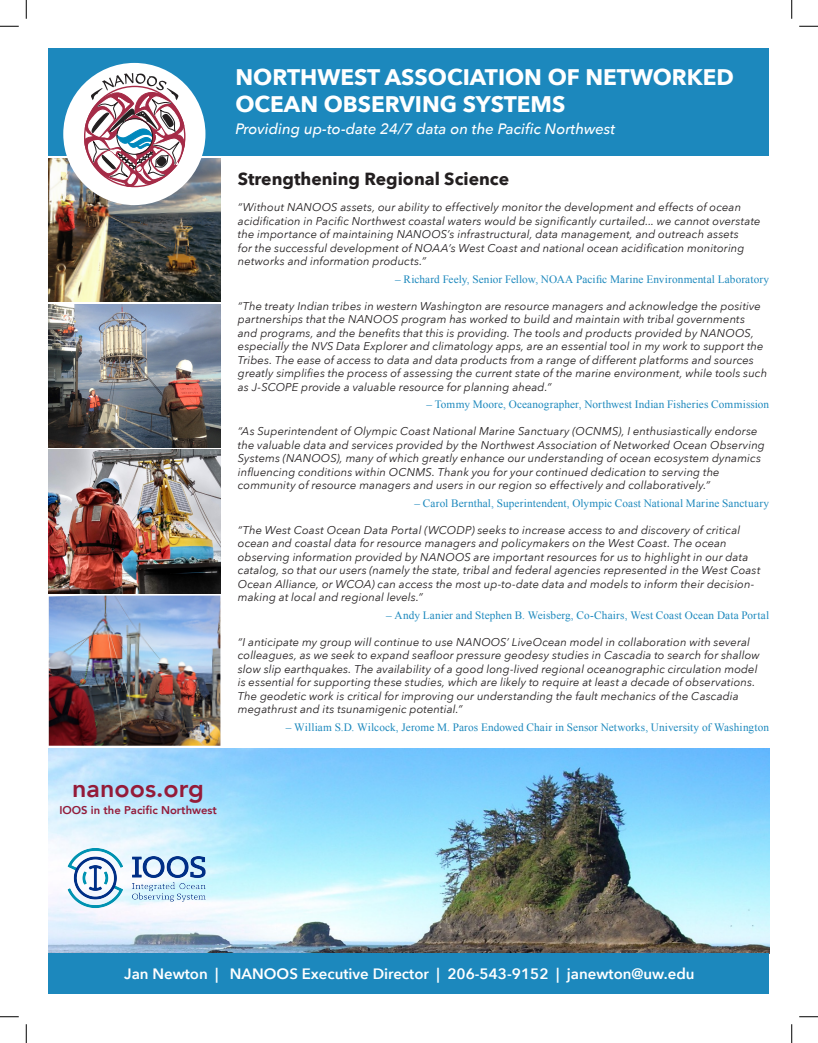
<style>
.page{position:relative;width:818px;height:1043px;background:#fff}
.page>*{position:absolute;margin:0;border:0;box-sizing:border-box;transform-origin:0 0}
.t1{font:800 25px "Avenir";color:#941b39}
.t2{font:700 22.5px "Avenir Next";color:#fff}
.t3{font:700 17.5px "Avenir Next";color:#231f20}
.t4{font:600 15px "Avenir Next";color:#fff}
.t5{font:italic 500 15px "Avenir Next";color:#fff}
.t6{font:italic 11.25px/13.5px "Avenir Next";letter-spacing:.01em;color:#231f20}
.t7{font:11.25px "Times New Roman";letter-spacing:.01em;color:#1c88bd}
.t8{font:800 11.25px "Avenir";color:#941b39}
</style>
<div class="page">
<img style="left:49px;top:748px;width:720px;height:205px">
<img style="left:60px;top:840px;width:154px;height:76px">
<img style="left:49px;top:159px;width:171px;height:143px">
<img style="left:49px;top:304px;width:171px;height:143px">
<img style="left:49px;top:595px;width:171px;height:150px">
<img style="left:49px;top:450px;width:171px;height:143px">
<div style="left:49px;top:953px;width:720px;height:41px;background:#1c88bd"></div>
<div style="left:49px;top:49px;width:720px;height:107px;background:#1c88bd"></div>
<div style="left:63px;top:63px;width:142px;height:142px;background:#fff;border-radius:50%"></div>
<svg style="left:83px;top:73px;width:103px;height:115px"></svg>
<svg style="left:0;top:25px;width:19px;height:2px"></svg>
<svg style="left:799px;top:25px;width:19px;height:2px"></svg>
<svg style="left:0;top:1016px;width:19px;height:1px"></svg>
<svg style="left:799px;top:1016px;width:19px;height:1px"></svg>
<svg style="left:25px;top:0;width:2px;height:19px"></svg>
<svg style="left:25px;top:1024px;width:2px;height:18px"></svg>
<svg style="left:791px;top:0;width:1px;height:19px"></svg>
<svg style="left:791px;top:1024px;width:1px;height:18px"></svg>
<p class="t2" style="left:235px;top:57px;width:500px">NORTHWEST ASSOCIATION OF NETWORKED</p>
<p class="t2" style="left:235px;top:84px;width:331px">OCEAN OBSERVING SYSTEMS</p>
<p class="t5" style="left:235px;top:116px;width:381px">Providing up-to-date 24/7 data on the Pacific Northwest</p>
<p class="t3" style="left:238px;top:164px;width:273px">Strengthening Regional Science</p>
<p class="t1" style="left:72px;top:768px;width:133px">nanoos.org</p>
<p class="t8" style="left:59px;top:801px;width:159px">IOOS in the Pacific Northwest</p>
<p class="t6" style="left:238px;top:200px;width:524px">“Without NANOOS assets, our ability to effectively monitor the development and effects of ocean acidification in Pacific Northwest coastal waters would be significantly curtailed... we cannot overstate the importance of maintaining NANOOS’s infrastructural, data management, and outreach assets<br>for the successful development of NOAA’s West Coast and national ocean acidification monitoring networks and information products.”</p>
<p class="t7" style="left:395px;top:271px;width:375px">– Richard Feely, Senior Fellow, NOAA Pacific Marine Environmental Laboratory</p>
<p class="t6" style="left:238px;top:298px;width:530px">“The treaty Indian tribes in western Washington are resource managers and acknowledge the positive partnerships that the NANOOS program has worked to build and maintain with tribal governments and programs, and the benefits that this is providing. The tools and products provided by NANOOS, especially the NVS Data Explorer and climatology apps, are an essential tool in my work to support the Tribes. The ease of access to data and data products from a range of different platforms and sources greatly simplifies the process of assessing the current state of the marine environment, while tools such as J-SCOPE provide a valuable resource for planning ahead.”</p>
<p class="t7" style="left:426px;top:397px;width:344px">– Tommy Moore, Oceanographer, Northwest Indian Fisheries Commission</p>
<p class="t6" style="left:238px;top:424px;width:528px">“As Superintendent of Olympic Coast National Marine Sanctuary (OCNMS), I enthusiastically endorse the valuable data and services provided by the Northwest Association of Networked Ocean Observing Systems (NANOOS), many of which greatly enhance our understanding of ocean ecosystem dynamics influencing conditions within OCNMS. Thank you for your continued dedication to serving the community of resource managers and users in our region so effectively and collaboratively.”</p>
<p class="t7" style="left:414px;top:495px;width:356px">– Carol Bernthal, Superintendent, Olympic Coast National Marine Sanctuary</p>
<p class="t6" style="left:238px;top:522px;width:524px">“The West Coast Ocean Data Portal (WCODP) seeks to increase access to and discovery of critical ocean and coastal data for resource managers and policymakers on the West Coast. The ocean observing information provided by NANOOS are important resources for us to highlight in our data catalog, so that our users (namely the state, tribal and federal agencies represented in the West Coast Ocean Alliance, or WCOA) can access the most up-to-date data and models to inform their decision&shy;making at local and regional levels.”</p>
<p class="t7" style="left:386px;top:607px;width:384px">– Andy Lanier and Stephen B. Weisberg, Co-Chairs, West Coast Ocean Data Portal</p>
<p class="t6" style="left:238px;top:634px;width:523px">“I anticipate my group will continue to use NANOOS’ LiveOcean model in collaboration with several colleagues, as we seek to expand seafloor pressure geodesy studies in Cascadia to search for shallow slow slip earthquakes. The availability of a good long-lived regional oceanographic circulation model is essential for supporting these studies, which are likely to require at least a decade of observations.<br>The geodetic work is critical for improving our understanding the fault mechanics of the Cascadia megathrust and its tsunamigenic potential.”</p>
<p class="t7" style="left:286px;top:719px;width:485px">– William S.D. Wilcock, Jerome M. Paros Endowed Chair in Sensor Networks, University of Washington</p>
<p class="t4" style="left:124px;top:960px;width:571px">Jan Newton | NANOOS Executive Director | 206-543-9152 | janewton@uw.edu</p>
</div>
